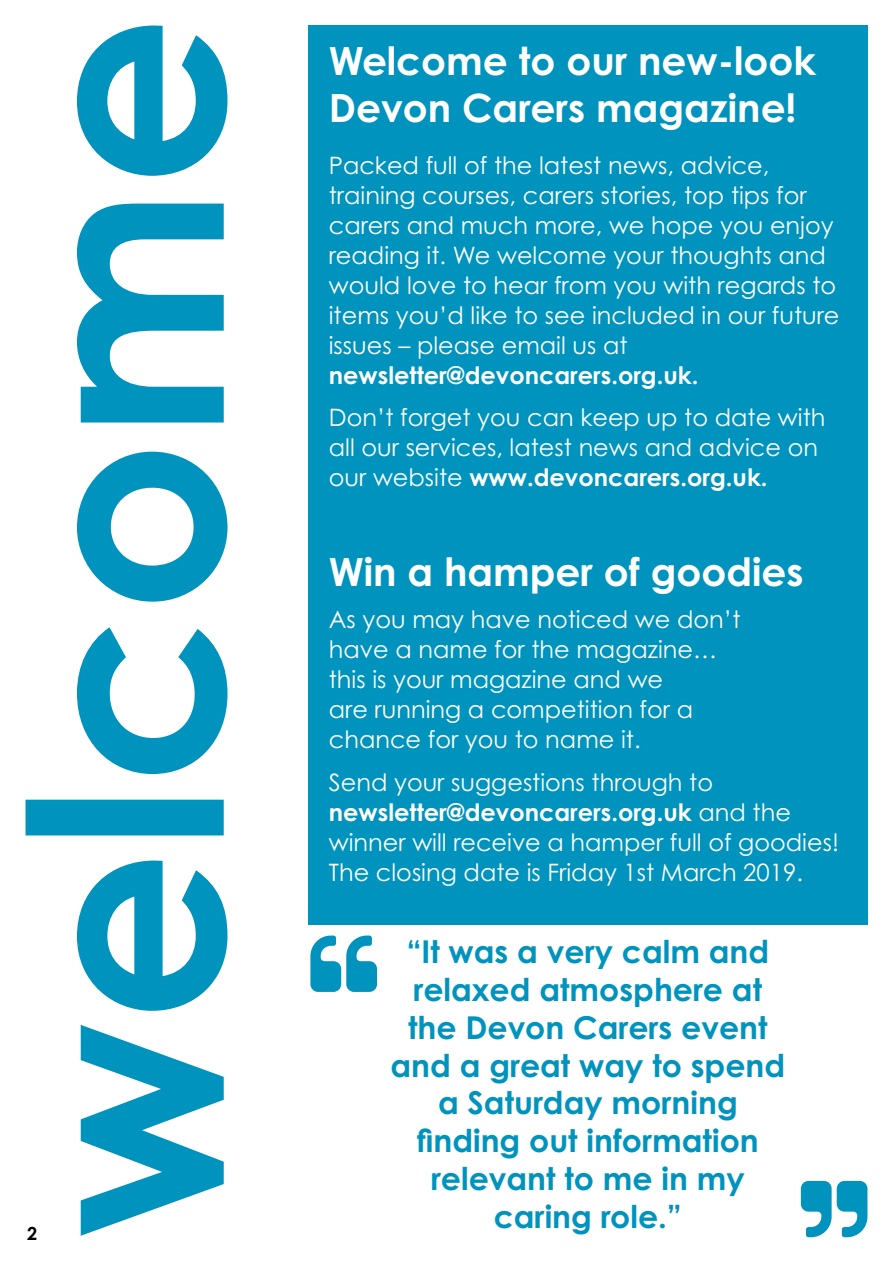
<style>
.page{position:relative;width:893px;height:1263px;background:#fff}
.page>*{position:absolute;margin:0;border:0;box-sizing:border-box;transform-origin:0 0}
.t1{font:700 39px/46.8px "Century Gothic Pro";color:#fff}
.t2{font:700 31.5px/37.8px "Century Gothic Pro";color:#0093bd;text-align:center}
.t3{font:24px/30px "Century Gothic Pro";color:#fff}
.t4{font:700 24px "Century Gothic Pro";color:#fff}
.t5{font:700 18px "Century Gothic Pro";color:#000}
.s1{font-weight:700}
</style>
<div class="page">
<div style="left:308px;top:26px;width:559px;height:899px;background:#0093bd"></div>
<svg style="left:310px;top:935px;width:67px;height:57px"></svg>
<svg style="left:801px;top:1181px;width:66px;height:56px"></svg>
<svg style="left:26px;top:26px;width:201px;height:1210px"></svg>
<p class="t5" style="left:27px;top:1222px;width:12px">2</p>
<h1 class="t1" style="left:329px;top:37px;width:489px">Welcome to our new-look<br>Devon Carers magazine!</h1>
<p class="t3" style="left:329px;top:150px;width:512px">Packed full of the latest news, advice, training courses, carers stories, top tips for carers and much more, we hope you enjoy reading it. We welcome your thoughts and would love to hear from you with regards to items you’d like to see included in our future issues – please email us at</p>
<p class="t4" style="left:329px;top:360px;width:371px">newsletter@devoncarers.org.uk.</p>
<p class="t3" style="left:329px;top:402px;width:498px">Don’t forget you can keep up to date with all our services, latest news and advice on our website <span class="s1">www.devoncarers.org.uk.</span></p>
<h1 class="t1" style="left:329px;top:547px;width:476px">Win a hamper of goodies</h1>
<p class="t3" style="left:329px;top:604px;width:413px">As you may have noticed we don’t have a name for the magazine… this is your magazine and we<br>are running a competition for a chance for you to name it.</p>
<p class="t3" style="left:329px;top:767px;width:512px">Send your suggestions through to <span class="s1">newsletter@devoncarers.org.uk</span> and the winner will receive a hamper full of goodies!<br>The closing date is Friday 1st March 2019.</p>
<h2 class="t2" style="left:390px;top:932px;width:396px">“It was a very calm and relaxed atmosphere at the Devon Carers event and a great way to spend a Saturday morning finding out information relevant to me in my caring role.”</h2>
</div>
